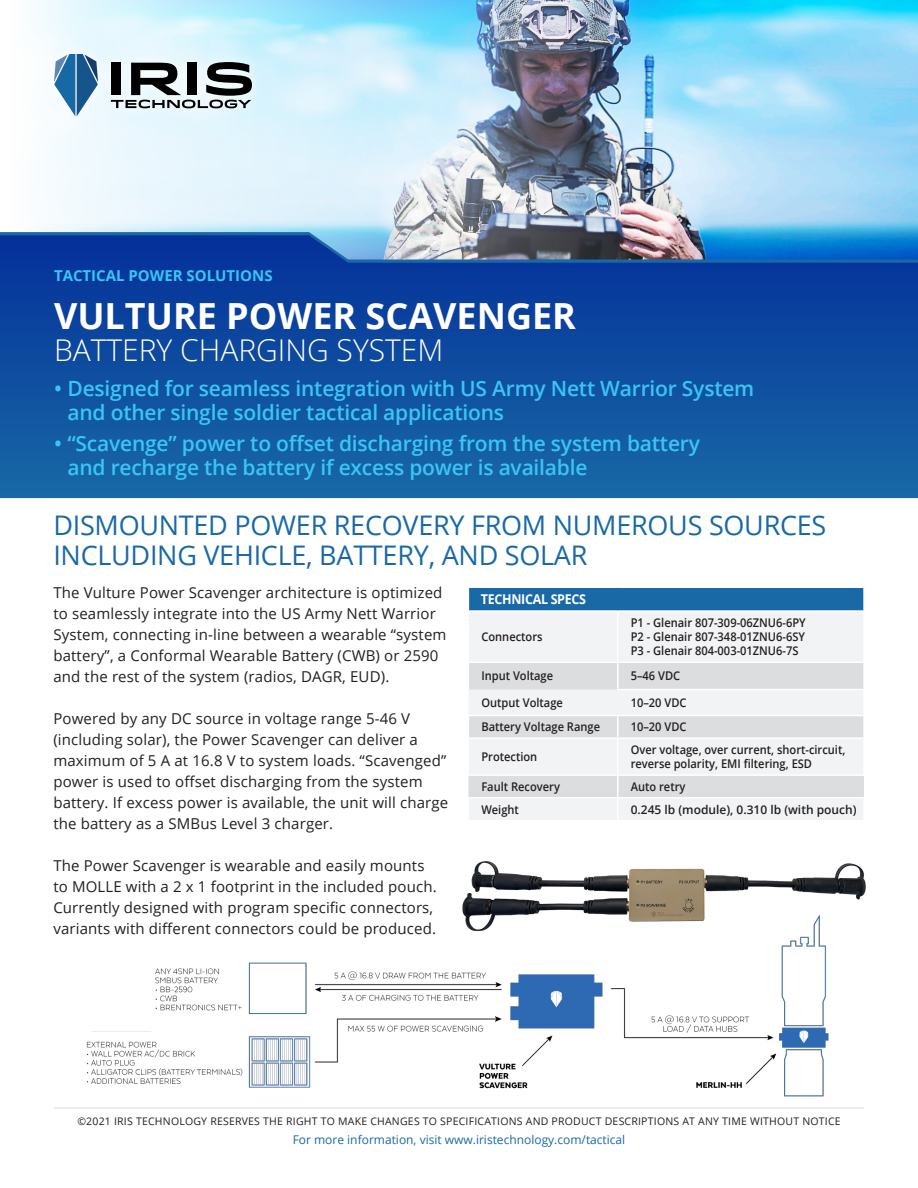
<style>
.page{position:relative;width:918px;height:1188px;background:#fff}
.page>*{position:absolute;margin:0;border:0;box-sizing:border-box;transform-origin:0 0}
.t1{font:700 36px "Open Sans";color:#fff}
.t2{font:300 30px "Open Sans";color:#fff}
.t3{font:27px/30px "Open Sans";letter-spacing:-.01em;color:#1969a6}
.t4{font:600 21px/24px "Open Sans";letter-spacing:-.01em;color:#38c6f4}
.t5{font:15px/21px "Open Sans";letter-spacing:.01em;color:#231f20}
.t6{font:700 15px "Open Sans";color:#38c6f4}
.t7{font:700 13.5px "Open Sans";letter-spacing:-.025em;color:#fff;scale:.93 1}
.table_content{font:600 12px/14.2px "Open Sans";color:#231f20;scale:.93 1}
.t8{font:12px "Open Sans";color:#1969a6}
.table_content-2{font:600 12px "Open Sans";color:#231f20}
.t9{font:10.5px "Open Sans";letter-spacing:.02em;color:#231f20}
</style>
<div class="page">
<hr style="left:54px;top:1107px;width:810px;height:2px;background:#e6e7e9">
<img style="left:462px;top:861px;width:404px;height:49px">
<img style="left:735px;top:0;width:183px;height:232px">
<img style="left:37px;top:0;width:698px;height:232px">
<svg style="left:42px;top:42px;width:222px;height:85px;fill:#e7f7fe"></svg>
<svg style="left:111px;top:62px;width:141px;height:46px"></svg>
<svg style="left:54px;top:54px;width:44px;height:62px"></svg>
<div style="left:468px;top:587px;width:396px;height:24px;background:#1969a6"></div>
<div style="left:469px;top:612px;width:394px;height:207px;background:#f2f3f4"></div>
<svg style="left:468px;top:663px;width:396px;height:134px;fill:#dcdddf"></svg>
<hr style="left:468px;top:586px;width:150px;height:2px;background:#fff">
<hr style="left:618px;top:586px;width:247px;height:2px;background:#fff">
<hr style="left:469px;top:610px;width:149px;height:2px;background:#fff">
<hr style="left:618px;top:610px;width:245px;height:2px;background:#fff">
<hr style="left:469px;top:661px;width:149px;height:2px;background:#fff">
<hr style="left:618px;top:661px;width:245px;height:2px;background:#fff">
<hr style="left:617px;top:689px;width:246px;height:1px;background:#fff">
<hr style="left:468px;top:715px;width:150px;height:1px;background:#fff">
<hr style="left:618px;top:715px;width:245px;height:1px;background:#fff">
<hr style="left:469px;top:737px;width:149px;height:2px;background:#fff">
<hr style="left:618px;top:737px;width:245px;height:2px;background:#fff">
<hr style="left:468px;top:774px;width:150px;height:2px;background:#fff">
<hr style="left:618px;top:774px;width:247px;height:2px;background:#fff">
<hr style="left:468px;top:797px;width:150px;height:2px;background:#fff">
<hr style="left:618px;top:797px;width:247px;height:2px;background:#fff">
<svg style="left:468px;top:588px;width:1px;height:23px"></svg>
<hr style="left:863px;top:588px;width:2px;height:23px;background:#fff">
<hr style="left:617px;top:612px;width:1px;height:49px;background:#fff">
<svg style="left:468px;top:663px;width:1px;height:27px"></svg>
<svg style="left:617px;top:663px;width:1px;height:26px"></svg>
<hr style="left:863px;top:662px;width:2px;height:28px;background:#fff">
<hr style="left:863px;top:690px;width:2px;height:26px;background:#fff">
<svg style="left:468px;top:716px;width:1px;height:22px"></svg>
<svg style="left:617px;top:716px;width:1px;height:21px"></svg>
<hr style="left:863px;top:716px;width:2px;height:22px;background:#fff">
<hr style="left:468px;top:738px;width:1px;height:36px;background:#fff">
<hr style="left:617px;top:739px;width:1px;height:35px;background:#fff">
<hr style="left:863px;top:738px;width:2px;height:36px;background:#fff">
<svg style="left:617px;top:776px;width:1px;height:43px"></svg>
<svg style="left:0;top:235px;width:918px;height:264px;background:#1351a0"></svg>
<img style="left:248px;top:910px;width:581px;height:187px">
<img style="left:155px;top:966px;width:102px;height:53px">
<img style="left:86px;top:1032px;width:166px;height:53px">
<p class="t6" style="left:54px;top:265px;width:220px">TACTICAL POWER SOLUTIONS</p>
<p class="t6" style="left:54px;top:269px;width:220px">TACTICAL POWER SOLUTIONS</p>
<p class="t1" style="left:54px;top:291px;width:524px">VULTURE POWER SCAVENGER</p>
<p class="t2" style="left:54px;top:329px;width:391px">BATTERY CHARGING SYSTEM</p>
<p class="t4" style="left:68px;top:376px;width:688px;text-indent:-14px">• Designed for seamless integration with US Army Nett Warrior System and other single soldier tactical applications</p>
<p class="t4" style="left:68px;top:431px;width:634px;text-indent:-14px">• “Scavenge” power to offset discharging from the system battery and recharge the battery if excess power is available</p>
<p class="t3" style="left:53px;top:510px;width:775px">DISMOUNTED POWER RECOVERY FROM NUMEROUS SOURCES<br>INCLUDING VEHICLE, BATTERY, AND SOLAR</p>
<p class="t5" style="left:53px;top:582px;width:395px">The Vulture Power Scavenger architecture is optimized to seamlessly integrate into the US Army Nett Warrior System, connecting in-line between a wearable “system battery”, a Conformal Wearable Battery (CWB) or 2590 and the rest of the system (radios, DAGR, EUD).</p>
<p class="t5" style="left:53px;top:708px;width:396px">Powered by any DC source in voltage range 5-46 V (including solar), the Power Scavenger can deliver a maximum of 5 A at 16.8 V to system loads. “Scavenged” power is used to offset discharging from the system battery. If excess power is available, the unit will charge the battery as a SMBus Level 3 charger.</p>
<p class="t5" style="left:53px;top:855px;width:385px">The Power Scavenger is wearable and easily mounts to MOLLE with a 2 x 1 footprint in the included pouch.<br>Currently designed with program specific connectors, variants with different connectors could be produced.</p>
<p class="t7" style="left:481px;top:590px;width:114px">TECHNICAL SPECS</p>
<p class="table_content" style="left:481px;top:630px;width:67px">Connectors</p>
<p class="table_content" style="left:631px;top:615px;width:190px">P1 - Glenair 807-309-06ZNU6-6PY</p>
<p class="table_content" style="left:631px;top:630px;width:189px">P2 - Glenair 807-348-01ZNU6-6SY</p>
<p class="table_content" style="left:631px;top:644px;width:182px">P3 - Glenair 804-003-01ZNU6-7S</p>
<p class="table_content" style="left:481px;top:669px;width:79px">Input Voltage</p>
<p class="table_content" style="left:631px;top:669px;width:55px">5–46 VDC</p>
<p class="table_content" style="left:481px;top:695px;width:89px">Output Voltage</p>
<p class="table_content" style="left:631px;top:695px;width:62px">10–20 VDC</p>
<p class="table_content" style="left:481px;top:720px;width:129px">Battery Voltage Range</p>
<p class="table_content" style="left:631px;top:720px;width:62px">10–20 VDC</p>
<p class="table_content" style="left:481px;top:750px;width:62px">Protection</p>
<p class="table_content" style="left:631px;top:742px;width:232px">Over voltage, over current, short-circuit, reverse polarity, EMI filtering, ESD</p>
<p class="table_content" style="left:481px;top:779px;width:86px">Fault Recovery</p>
<p class="table_content" style="left:631px;top:779px;width:60px">Auto retry</p>
<p class="table_content" style="left:481px;top:802px;width:42px">Weight</p>
<p class="table_content-2" style="left:631px;top:801px;width:227px">0.245 lb (module), 0.310 lb (with pouch)</p>
<p class="t9" style="left:77px;top:1114px;width:765px">©2021 IRIS TECHNOLOGY RESERVES THE RIGHT TO MAKE CHANGES TO SPECIFICATIONS AND PRODUCT DESCRIPTIONS AT ANY TIME WITHOUT NOTICE</p>
<p class="t8" style="left:293px;top:1131px;width:334px">For more information, visit www.iristechnology.com/tactical</p>
</div>
